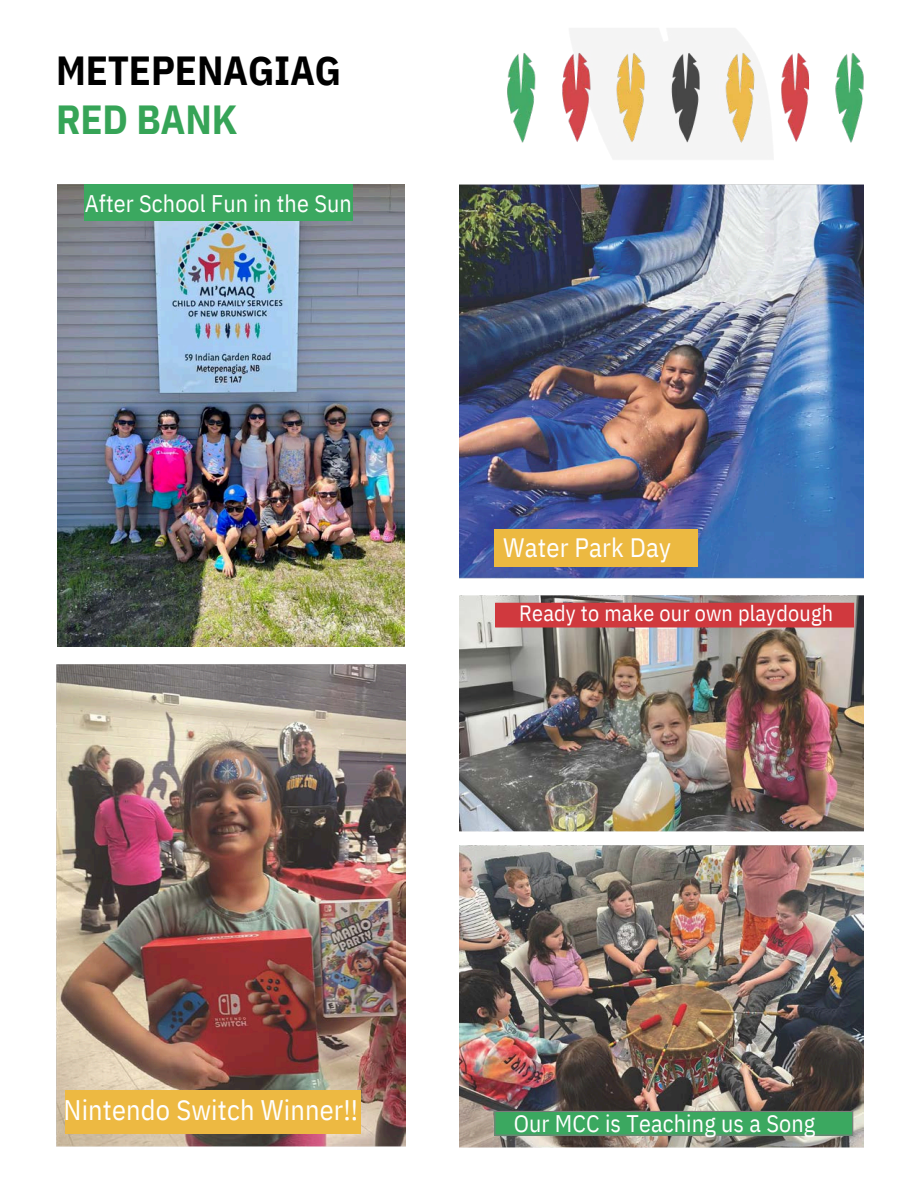
<style>
.page{position:relative;width:918px;height:1188px;background:#fff}
.page>*{position:absolute;margin:0;border:0;box-sizing:border-box;transform-origin:0 0}
.t1{font:700 40.5px/48.3px "IBM Plex Sans Cond";letter-spacing:-.005em;color:#000}
.t2{font:28.2px "IBM Plex Sans Cond";letter-spacing:.005em;color:#fff}
.t3{font:26.55px "IBM Plex Sans Cond";letter-spacing:.005em;color:#fff}
.t4{font:24px "IBM Plex Sans Cond";letter-spacing:.005em;color:#fff}
.t5{font:22.05px "IBM Plex Sans Cond";letter-spacing:.01em;color:#fff}
.s1{color:#36a457}
</style>
<div class="page">
<img style="left:58px;top:184px;width:346px;height:463px">
<img style="left:507px;top:28px;width:357px;height:131px">
<img style="left:459px;top:595px;width:405px;height:237px">
<div style="left:495px;top:603px;width:359px;height:25px;background:#d0393e"></div>
<img style="left:56px;top:665px;width:350px;height:481px">
<img style="left:459px;top:184px;width:405px;height:394px">
<img style="left:459px;top:846px;width:405px;height:301px">
<div style="left:65px;top:1090px;width:295px;height:44px;background:#edb942"></div>
<div style="left:84px;top:185px;width:268px;height:36px;background:#3ba860"></div>
<div style="left:494px;top:530px;width:203px;height:37px;background:#ecb941"></div>
<svg style="left:494px;top:1111px;width:359px;height:25px;background:#40a362"></svg>
<p class="t1" style="left:56px;top:46px;width:287px">METEPENAGIAG<br><span class="s1">RED BANK</span></p>
<h2 class="t4" style="left:85px;top:187px;width:269px">After School Fun in the Sun</h2>
<p class="t3" style="left:503px;top:530px;width:169px">Water Park Day</p>
<p class="t5" style="left:519px;top:599px;width:315px">Ready to make our own playdough</p>
<p class="t2" style="left:64px;top:1091px;width:296px">Nintendo Switch Winner!!</p>
<h1 class="t4" style="left:514px;top:1107px;width:303px">Our MCC is Teaching us a Song</h1>
</div>
